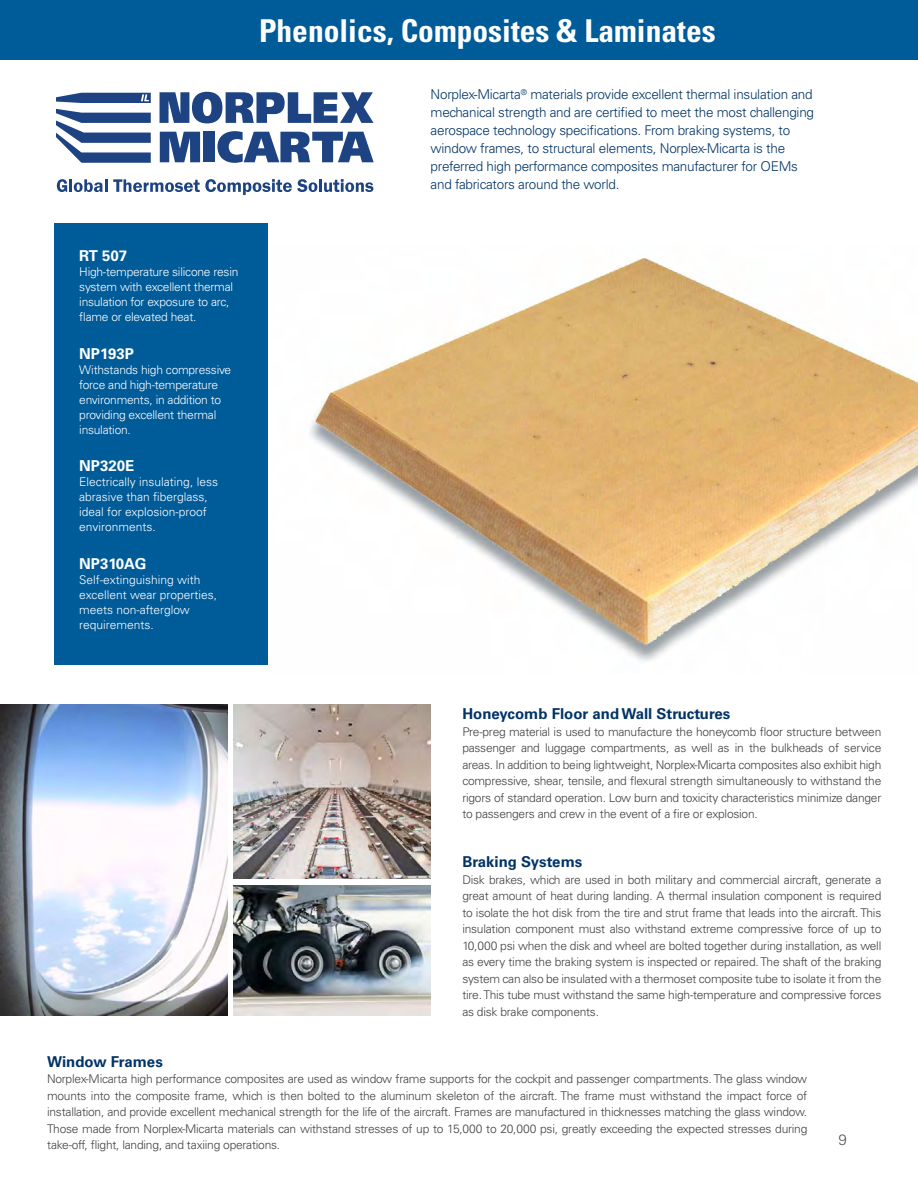
<style>
.page{position:relative;width:918px;height:1188px;background:#fff}
.page>*{position:absolute;margin:0;border:0;box-sizing:border-box;transform-origin:0 0}
.t1{font:700 condensed 31.5px "Univers LT Std";color:#fff}
.t2{font:700 15px "Univers LT Std";color:#036}
.t3{font:700 15px "Univers LT Std";color:#fff}
.t4{font:300 15px "Univers LT Std";color:#58595b}
.t5{font:300 13.5px/18px "Univers LT Std";letter-spacing:-.02em;color:#036}
.t6{font:300 12px/16.5px "Univers LT Std";letter-spacing:-.02em;color:#414042;text-align:justify}
.t7{font:300 12px/15px "Univers LT Std";letter-spacing:-.02em;color:#fff}
.t8{font:300 12px/15px "Univers LT Std";color:#fff}
</style>
<div class="page">
<img style="left:310px;top:258px;width:608px;height:404px">
<div style="left:0;top:0;width:918px;height:60px;background:#005b99"></div>
<svg style="left:160px;top:132px;width:40px;height:30px"></svg>
<div style="left:203px;top:132px;width:12px;height:30px;background:#1e4383"></div>
<svg style="left:217px;top:131px;width:157px;height:32px"></svg>
<svg style="left:160px;top:92px;width:214px;height:31px"></svg>
<svg style="left:56px;top:109px;width:95px;height:54px"></svg>
<svg style="left:56px;top:93px;width:95px;height:10px"></svg>
<svg style="left:57px;top:179px;width:50px;height:13px"></svg>
<svg style="left:113px;top:179px;width:260px;height:16px"></svg>
<img style="left:234px;top:704px;width:197px;height:174px">
<img style="left:0;top:704px;width:228px;height:312px">
<img style="left:234px;top:885px;width:197px;height:131px">
<div style="left:54px;top:224px;width:213px;height:441px;background:#005b99"></div>
<h1 class="t1" style="left:259px;top:12px;width:458px">Phenolics, Composites &amp; Laminates</h1>
<p class="t5" style="left:431px;top:85px;width:385px">Norplex-Micarta<sup>®</sup> materials provide excellent thermal insulation and mechanical strength and are certified to meet the most challenging aerospace technology specifications. From braking systems, to window frames, to structural elements, Norplex-Micarta is the preferred high performance composites manufacturer for OEMs and fabricators around the world.</p>
<p class="t3" style="left:79px;top:247px;width:50px">RT 507</p>
<p class="t7" style="left:79px;top:265px;width:161px">High-temperature silicone resin system with excellent thermal insulation for exposure to arc, flame or elevated heat.</p>
<p class="t3" style="left:79px;top:344px;width:56px">NP193P</p>
<p class="t7" style="left:79px;top:362px;width:154px">Withstands high compressive force and high-temperature environments, in addition to providing excellent thermal insulation.</p>
<p class="t3" style="left:79px;top:457px;width:57px">NP320E</p>
<p class="t8" style="left:79px;top:474px;width:140px">Electrically insulating, less abrasive than fiberglass, ideal for explosion-proof environments.</p>
<p class="t3" style="left:79px;top:555px;width:69px">NP310AG</p>
<p class="t8" style="left:79px;top:572px;width:139px">Self-extinguishing with excellent wear properties, meets non-afterglow requirements.</p>
<p class="t2" style="left:462px;top:705px;width:269px">Honeycomb Floor and Wall Structures</p>
<p class="t6" style="left:462px;top:723px;width:421px">Pre-preg material is used to manufacture the honeycomb floor structure between passenger and luggage compartments, as well as in the bulkheads of service areas. In addition to being lightweight, Norplex-Micarta composites also exhibit high compressive, shear, tensile, and flexural strength simultaneously to withstand the rigors of standard operation. Low burn and toxicity characteristics minimize danger to passengers and crew in the event of a fire or explosion.</p>
<p class="t2" style="left:462px;top:853px;width:121px">Braking Systems</p>
<p class="t6" style="left:462px;top:871px;width:421px">Disk brakes, which are used in both military and commercial aircraft, generate a great amount of heat during landing. A thermal insulation component is required to isolate the hot disk from the tire and strut frame that leads into the aircraft. This insulation component must also withstand extreme compressive force of up to 10,000 psi when the disk and wheel are bolted together during installation, as well as every time the braking system is inspected or repaired. The shaft of the braking system can also be insulated with a thermoset composite tube to isolate it from the tire. This tube must withstand the same high-temperature and compressive forces as disk brake components.</p>
<p class="t2" style="left:47px;top:1053px;width:117px">Window Frames</p>
<p class="t6" style="left:47px;top:1071px;width:762px">Norplex-Micarta high performance composites are used as window frame supports for the cockpit and passenger compartments. The glass window mounts into the composite frame, which is then bolted to the aluminum skeleton of the aircraft. The frame must withstand the impact force of installation, and provide excellent mechanical strength for the life of the aircraft. Frames are manufactured in thicknesses matching the glass window.<br>Those made from Norplex-Micarta materials can withstand stresses of up to 15,000 to 20,000 psi, greatly exceeding the expected stresses during take-off, flight, landing, and taxiing operations.</p>
<p class="t4" style="left:838px;top:1131px;width:10px">9</p>
</div>
